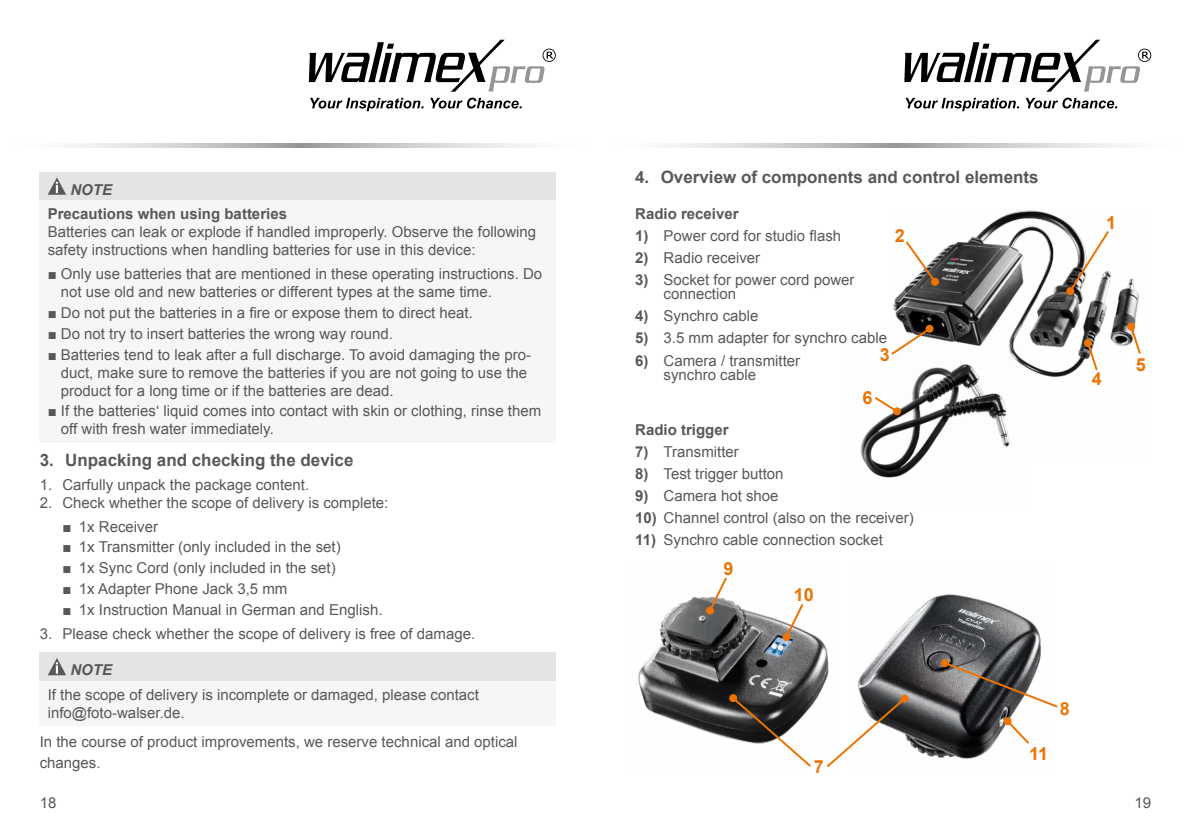
<style>
.page{position:relative;width:1191px;height:840px;background:#fff}
.page>*{position:absolute;margin:0;border:0;box-sizing:border-box;transform-origin:0 0}
.t1{font:700 18px "Arial";color:#ec7404}
.t2{font:700 17px "Arial";color:#58585a}
.t3{font:15px/18px "Arial";color:#58585a}
.t4{font:700 15px "Arial";color:#58585a}
.t5{font:italic 700 15px "Arial";color:#58585a}
.s1{font-weight:700}
</style>
<div class="page">
<div style="left:40px;top:172px;width:516px;height:28px;background:#e3e4e4"></div>
<div style="left:40px;top:200px;width:516px;height:242px;background:#f6f6f6"></div>
<svg style="left:48px;top:177px;width:18px;height:18px"></svg>
<div style="left:40px;top:652px;width:516px;height:28px;background:#e3e4e4"></div>
<div style="left:40px;top:680px;width:516px;height:45px;background:#f6f6f6"></div>
<svg style="left:48px;top:658px;width:18px;height:17px"></svg>
<img style="left:638px;top:597px;width:191px;height:142px">
<img style="left:858px;top:594px;width:183px;height:165px">
<img style="left:860px;top:414px;width:59px;height:64px">
<img style="left:891px;top:210px;width:248px;height:252px">
<svg style="left:1067px;top:229px;width:44px;height:65px"></svg>
<div style="left:1066px;top:287px;width:8px;height:8px;background:#ec7404;border-radius:50%"></div>
<svg style="left:875px;top:395px;width:24px;height:19px"></svg>
<div style="left:893px;top:407px;width:8px;height:8px;background:#ec7404;border-radius:50%"></div>
<svg style="left:1004px;top:718px;width:27px;height:27px"></svg>
<svg style="left:1003px;top:716px;width:8px;height:8px"></svg>
<svg style="left:784px;top:601px;width:21px;height:38px"></svg>
<div style="left:782px;top:632px;width:8px;height:8px;background:#ec7404;border-radius:50%"></div>
<svg style="left:707px;top:577px;width:21px;height:36px"></svg>
<div style="left:706px;top:606px;width:8px;height:8px;background:#ec7404;border-radius:50%"></div>
<svg style="left:942px;top:660px;width:116px;height:48px"></svg>
<svg style="left:941px;top:658px;width:8px;height:8px"></svg>
<svg style="left:824px;top:695px;width:83px;height:73px"></svg>
<div style="left:900px;top:694px;width:8px;height:8px;background:#ec7404;border-radius:50%"></div>
<svg style="left:730px;top:695px;width:83px;height:72px"></svg>
<svg style="left:729px;top:693px;width:8px;height:8px"></svg>
<svg style="left:891px;top:326px;width:41px;height:30px"></svg>
<div style="left:925px;top:324px;width:8px;height:8px;background:#ec7404;border-radius:50%"></div>
<svg style="left:1128px;top:324px;width:13px;height:32px"></svg>
<div style="left:1127px;top:322px;width:8px;height:8px;background:#ec7404;border-radius:50%"></div>
<svg style="left:1085px;top:340px;width:14px;height:32px"></svg>
<div style="left:1084px;top:339px;width:8px;height:8px;background:#ec7404;border-radius:50%"></div>
<svg style="left:903px;top:239px;width:34px;height:45px"></svg>
<div style="left:931px;top:278px;width:8px;height:8px;background:#ec7404;border-radius:50%"></div>
<svg style="left:671px;top:143px;width:450px;height:4px;background:#cbcccd"></svg>
<svg style="left:75px;top:143px;width:451px;height:4px;background:#cbcccd"></svg>
<svg style="left:905px;top:98px;width:114px;height:13px"></svg>
<svg style="left:1026px;top:98px;width:91px;height:10px"></svg>
<svg style="left:904px;top:40px;width:247px;height:52px"></svg>
<svg style="left:310px;top:98px;width:114px;height:13px"></svg>
<svg style="left:430px;top:98px;width:92px;height:10px"></svg>
<svg style="left:309px;top:40px;width:247px;height:52px"></svg>
<p class="t5" style="left:70px;top:180px;width:43px">NOTE</p>
<p class="t4" style="left:48px;top:204px;width:241px">Precautions when using batteries</p>
<p class="t3" style="left:48px;top:223px;width:490px">Batteries can leak or explode if handled improperly. Observe the following safety instructions when handling batteries for use in this device:</p>
<p class="t3" style="left:61px;top:265px;width:483px;text-indent:-13px">■ Only use batteries that are mentioned in these operating instructions. Do not use old and new batteries or different types at the same time.</p>
<p class="t3" style="left:48px;top:303px;width:427px">■ Do not put the batteries in a fire or expose them to direct heat.</p>
<p class="t3" style="left:48px;top:324px;width:347px">■ Do not try to insert batteries the wrong way round.</p>
<p class="t3" style="left:61px;top:345px;width:471px;text-indent:-13px">■ Batteries tend to leak after a full discharge. To avoid damaging the pro&shy;duct, make sure to remove the batteries if you are not going to use the product for a long time or if the batteries are dead.</p>
<p class="t3" style="left:61px;top:402px;width:482px;text-indent:-13px">■ If the batteries‘ liquid comes into contact with skin or clothing, rinse them off with fresh water immediately.</p>
<p class="t2" style="left:40px;top:449px;width:315px">3. Unpacking and checking the device</p>
<p class="t3" style="left:40px;top:475px;width:271px">1. Carfully unpack the package content.</p>
<p class="t3" style="left:40px;top:493px;width:350px">2. Check whether the scope of delivery is complete:</p>
<p class="t3" style="left:62px;top:517px;width:97px"><span class="s1">■</span> 1x Receiver</p>
<p class="t3" style="left:62px;top:538px;width:280px"><span class="s1">■</span> 1x Transmitter (only included in the set)</p>
<p class="t3" style="left:62px;top:559px;width:275px"><span class="s1">■</span> 1x Sync Cord (only included in the set)</p>
<p class="t3" style="left:62px;top:579px;width:226px"><span class="s1">■</span> 1x Adapter Phone Jack 3,5 mm</p>
<p class="t3" style="left:62px;top:600px;width:322px"><span class="s1">■</span> 1x Instruction Manual in German and English.</p>
<p class="t3" style="left:40px;top:624px;width:437px">3. Please check whether the scope of delivery is free of damage.</p>
<p class="t5" style="left:70px;top:660px;width:43px">NOTE</p>
<p class="t3" style="left:48px;top:685px;width:433px">If the scope of delivery is incomplete or damaged, please contact info@foto-walser.de.</p>
<p class="t3" style="left:40px;top:731px;width:479px;line-height:20.4px">In the course of product improvements, we reserve technical and optical changes.</p>
<p class="t2" style="left:635px;top:165px;width:405px">4. Overview of components and control elements</p>
<p class="t4" style="left:635px;top:203px;width:105px">Radio receiver</p>
<p class="t3" style="left:635px;top:226px;width:207px"><span class="s1">1)</span> Power cord for studio flash</p>
<p class="t3" style="left:635px;top:248px;width:127px"><span class="s1">2)</span> Radio receiver</p>
<p class="t3" style="left:663px;top:273px;width:192px;line-height:14px;text-indent:-28px"><span class="s1">3)</span> Socket for power cord power connection</p>
<p class="t3" style="left:635px;top:307px;width:125px"><span class="s1">4)</span> Synchro cable</p>
<p class="t3" style="left:635px;top:329px;width:253px"><span class="s1">5)</span> 3.5 mm adapter for synchro cable</p>
<p class="t3" style="left:663px;top:353px;width:138px;line-height:14px;text-indent:-28px"><span class="s1">6)</span> Camera / transmitter synchro cable</p>
<p class="t1" style="left:895px;top:223px;width:12px">2</p>
<p class="t1" style="left:880px;top:343px;width:12px">3</p>
<p class="t1" style="left:862px;top:385px;width:12px">6</p>
<p class="t4" style="left:635px;top:420px;width:95px">Radio trigger</p>
<p class="t3" style="left:635px;top:443px;width:105px"><span class="s1">7)</span> Transmitter</p>
<p class="t3" style="left:635px;top:465px;width:150px"><span class="s1">8)</span> Test trigger button</p>
<p class="t3" style="left:635px;top:487px;width:145px"><span class="s1">9)</span> Camera hot shoe</p>
<p class="t3" style="left:635px;top:509px;width:280px"><span class="s1">10)</span> Channel control (also on the receiver)</p>
<p class="t3" style="left:635px;top:531px;width:249px"><span class="s1">11)</span> Synchro cable connection socket</p>
<p class="t1" style="left:723px;top:556px;width:12px">9</p>
<p class="t1" style="left:794px;top:583px;width:22px">10</p>
<p class="t1" style="left:1106px;top:210px;width:12px">1</p>
<p class="t1" style="left:1092px;top:367px;width:12px">4</p>
<p class="t1" style="left:1135px;top:352px;width:12px">5</p>
<p class="t1" style="left:814px;top:754px;width:12px">7</p>
<p class="t1" style="left:1029px;top:741px;width:21px">11</p>
<p class="t1" style="left:1059px;top:697px;width:12px">8</p>
<p class="t3" style="left:40px;top:793px;width:18px">18</p>
<p class="t3" style="left:1134px;top:793px;width:18px">19</p>
</div>
